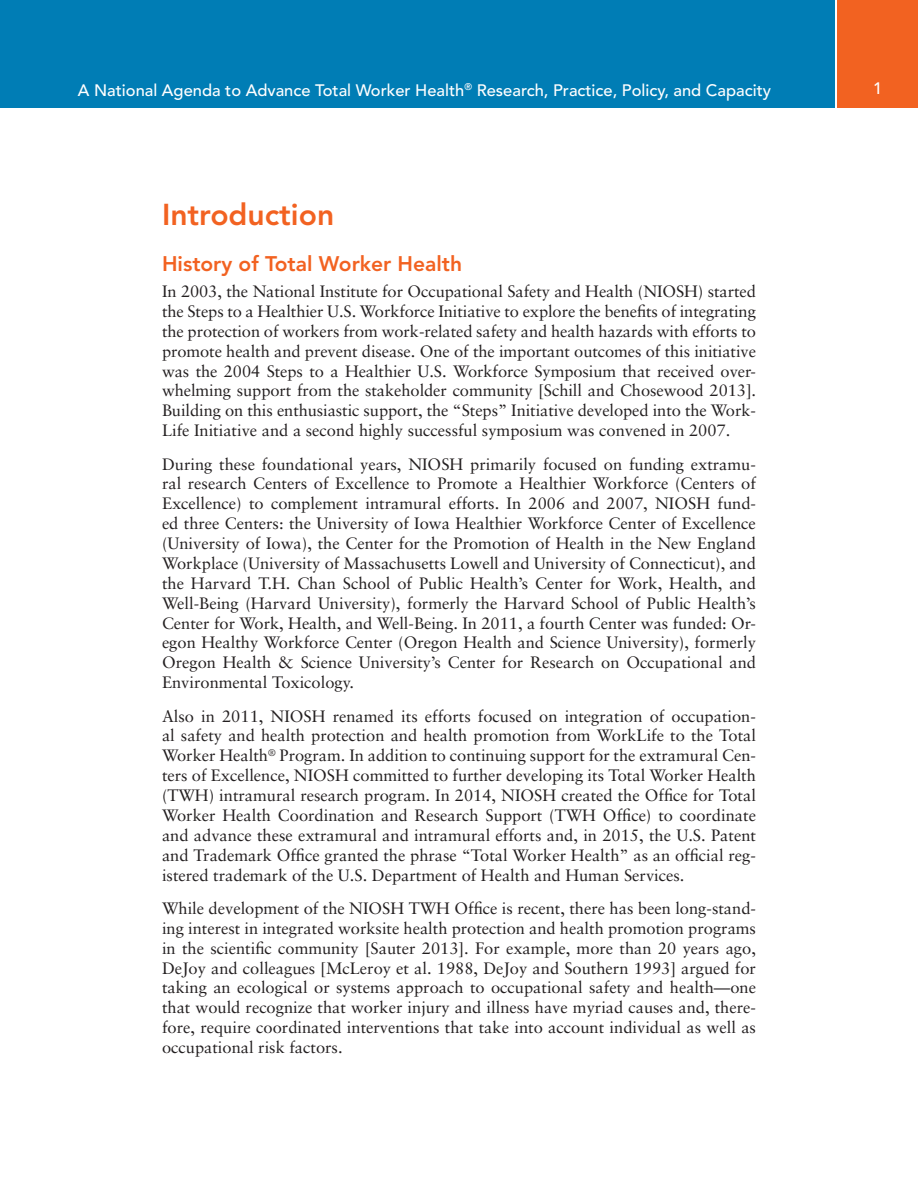
<style>
.page{position:relative;width:918px;height:1188px;background:#fff}
.page>*{position:absolute;margin:0;border:0;box-sizing:border-box;transform-origin:0 0}
.H1-2{font:800 30px "Avenir";color:#f26221}
.H2-1{font:800 21px "Avenir";color:#f26221}
.Body_1{font:16.5px/19.8px "Sabon";color:#231f20;text-align:justify}
.t1{font:500 16.5px "Avenir";color:#fff}
</style>
<div class="page">
<div style="left:0;top:0;width:834px;height:108px;background:#007db5"></div>
<div style="left:837px;top:0;width:81px;height:108px;background:#f26221"></div>
<p class="t1" style="left:78px;top:80px;width:695px">A National Agenda to Advance Total Worker Health<sup>®</sup> Research, Practice, Policy, and Capacity</p>
<p class="t1" style="left:873px;top:79px;width:11px">1</p>
<p class="H1-2" style="left:162px;top:197px;width:174px">Introduction</p>
<p class="H2-1" style="left:162px;top:251px;width:302px">History of Total Worker Health</p>
<p class="Body_1" style="left:162px;top:281px;width:596px">In 2003, the National Institute for Occupational Safety and Health (NIOSH) started the Steps to a Healthier U.S. Workforce Initiative to explore the benefits of integrating the protection of workers from work-related safety and health hazards with efforts to promote health and prevent disease. One of the important outcomes of this initiative was the 2004 Steps to a Healthier U.S. Workforce Symposium that received over&shy;whelming support from the stakeholder community [Schill and Chosewood 2013].<br>Building on this enthusiastic support, the “Steps” Initiative developed into the Work-Life Initiative and a second highly successful symposium was convened in 2007.</p>
<p class="Body_1" style="left:162px;top:454px;width:596px">During these foundational years, NIOSH primarily focused on funding extramu&shy;ral research Centers of Excellence to Promote a Healthier Workforce (Centers of Excellence) to complement intramural efforts. In 2006 and 2007, NIOSH fund&shy;ed three Centers: the University of Iowa Healthier Workforce Center of Excellence (University of Iowa), the Center for the Promotion of Health in the New England Workplace (University of Massachusetts Lowell and University of Connecticut), and the Harvard T.H. Chan School of Public Health’s Center for Work, Health, and Well-Being (Harvard University), formerly the Harvard School of Public Health’s Center for Work, Health, and Well-Being. In 2011, a fourth Center was funded: Or&shy;egon Healthy Workforce Center (Oregon Health and Science University), formerly Oregon Health &amp; Science University’s Center for Research on Occupational and Environmental Toxicology.</p>
<p class="Body_1" style="left:162px;top:706px;width:596px">Also in 2011, NIOSH renamed its efforts focused on integration of occupation&shy;al safety and health protection and health promotion from WorkLife to the Total Worker Health<sup>®</sup> Program. In addition to continuing support for the extramural Cen&shy;ters of Excellence, NIOSH committed to further developing its Total Worker Health (TWH) intramural research program. In 2014, NIOSH created the Office for Total Worker Health Coordination and Research Support (TWH Office) to coordinate and advance these extramural and intramural efforts and, in 2015, the U.S. Patent and Trademark Office granted the phrase “Total Worker Health” as an official reg&shy;istered trademark of the U.S. Department of Health and Human Services.</p>
<p class="Body_1" style="left:162px;top:898px;width:596px">While development of the NIOSH TWH Office is recent, there has been long-stand&shy;ing interest in integrated worksite health protection and health promotion programs in the scientific community [Sauter 2013]. For example, more than 20 years ago, DeJoy and colleagues [McLeroy et al. 1988, DeJoy and Southern 1993] argued for taking an ecological or systems approach to occupational safety and health—one that would recognize that worker injury and illness have myriad causes and, there&shy;fore, require coordinated interventions that take into account individual as well as occupational risk factors.</p>
</div>
